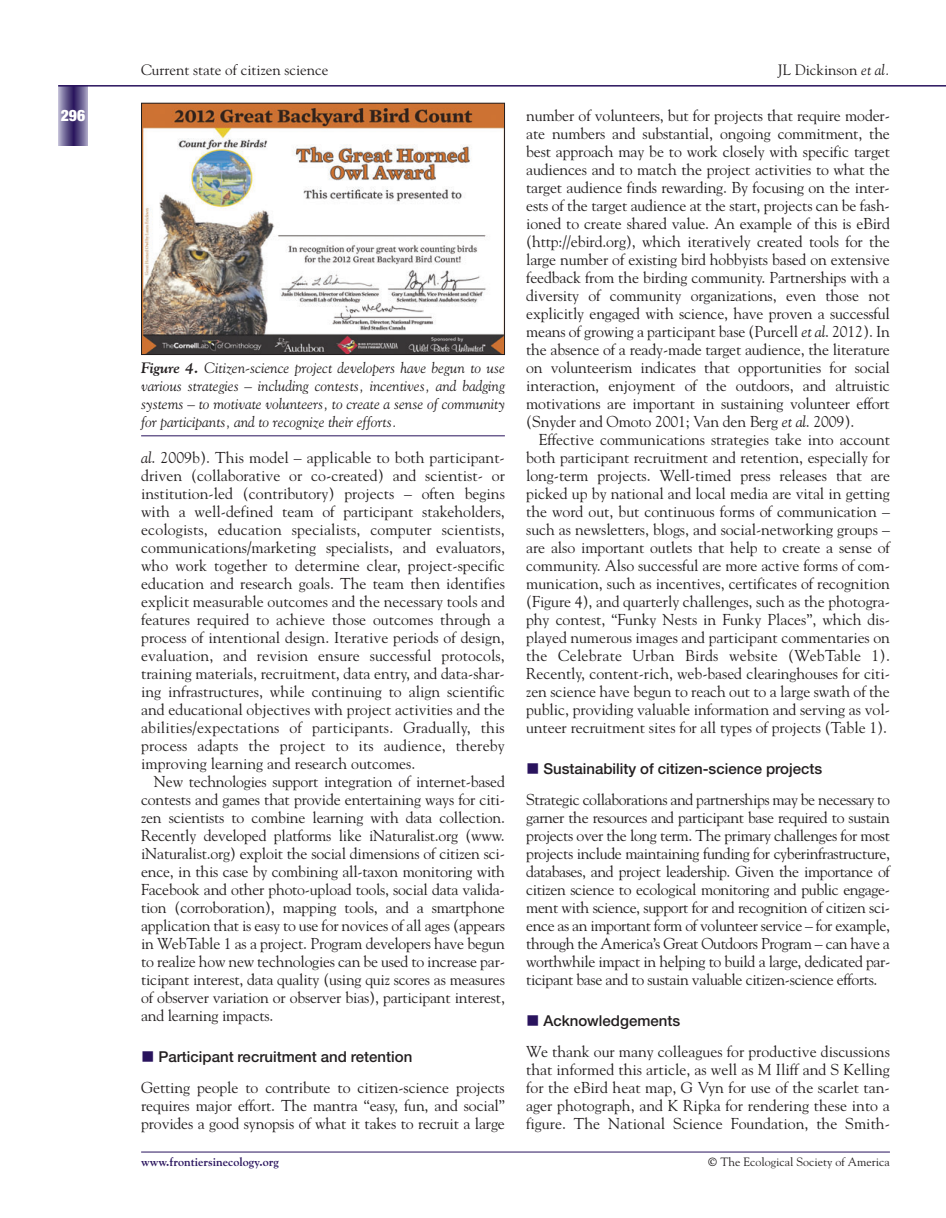
<style>
.page{position:relative;width:946px;height:1218px;background:#fff}
.page>*{position:absolute;margin:0;border:0;box-sizing:border-box;transform-origin:0 0}
.t1{font:15.75px/18px "Goudy";letter-spacing:-.01em;color:#231f20;text-align:justify}
.t2{font:900 condensed 15.75px "Helvetica Neue";color:#fff}
.t3{font:italic 15px/18px "Goudy";color:#231f20;text-align:justify}
.t4{font:500 15px "Helvetica Neue";color:#231f20}
.t5{font:15px "Goudy";color:#231f20}
.t6{font:12px "Goudy";color:#231f20}
.t7{font:700 12px "Goudy";color:#29135d}
.s1{font-style:italic}
.s2{font-weight:700}
.s3{color:#29135d}
</style>
<div class="page">
<svg style="left:58px;top:87px;width:30px;height:58px;background:#6c6192"></svg>
<hr style="left:58px;top:85px;width:887px;height:2px;background:#29135d">
<hr style="left:141px;top:1151px;width:748px;height:1px;background:#29135d">
<hr style="left:141px;top:435px;width:364px;height:1px;background:#29135d">
<img style="left:143px;top:105px;width:360px;height:248px">
<div style="left:141px;top:103px;width:364px;height:252px;border:1px solid #231f20"></div>
<p class="t2" style="left:61px;top:110px;width:26px">296</p>
<p class="t5" style="left:141px;top:64px;width:189px">Current state of citizen science</p>
<p class="t5" style="left:777px;top:64px;width:114px">JL Dickinson <span class="s1">et al.</span></p>
<p class="t3" style="left:141px;top:360px;width:365px"><span class="s2">Figure 4.</span> Citizen-science project developers have begun to use various strategies – including contests, incentives, and badging systems – to motivate volunteers, to create a sense of community for participants, and to recognize their efforts.</p>
<p class="t1" style="left:141px;top:450px;width:365px"><span class="s1">al</span>. 2009b). This model – applicable to both participant&shy;driven (collaborative or co-created) and scientist- or institution-led (contributory) projects – often begins with a well-defined team of participant stakeholders, ecologists, education specialists, computer scientists, communications/marketing specialists, and evaluators, who work together to determine clear, project-specific education and research goals. The team then identifies explicit measurable outcomes and the necessary tools and features required to achieve those outcomes through a process of intentional design. Iterative periods of design, evaluation, and revision ensure successful protocols, training materials, recruitment, data entry, and data-shar&shy;ing infrastructures, while continuing to align scientific and educational objectives with project activities and the abilities/expectations of participants. Gradually, this process adapts the project to its audience, thereby improving learning and research outcomes.</p>
<p class="t1" style="left:141px;top:774px;width:365px;text-indent:13px">New technologies support integration of internet-based contests and games that provide entertaining ways for citi&shy;zen scientists to combine learning with data collection.<br>Recently developed platforms like iNaturalist.org (www. iNaturalist.org) exploit the social dimensions of citizen sci&shy;ence, in this case by combining all-taxon monitoring with Facebook and other photo-upload tools, social data valida&shy;tion (corroboration), mapping tools, and a smartphone application that is easy to use for novices of all ages (appears in WebTable 1 as a project. Program developers have begun to realize how new technologies can be used to increase par&shy;ticipant interest, data quality (using quiz scores as measures of observer variation or observer bias), participant interest, and learning impacts.</p>
<p class="t4" style="left:141px;top:1051px;width:273px"><span class="s3">■</span> Participant recruitment and retention</p>
<p class="t1" style="left:141px;top:1080px;width:365px">Getting people to contribute to citizen-science projects requires major effort. The mantra “easy, fun, and social” provides a good synopsis of what it takes to recruit a large</p>
<p class="t1" style="left:526px;top:108px;width:365px">number of volunteers, but for projects that require moder&shy;ate numbers and substantial, ongoing commitment, the best approach may be to work closely with specific target audiences and to match the project activities to what the target audience finds rewarding. By focusing on the inter&shy;ests of the target audience at the start, projects can be fash&shy;ioned to create shared value. An example of this is eBird (http://ebird.org), which iteratively created tools for the large number of existing bird hobbyists based on extensive feedback from the birding community. Partnerships with a diversity of community organizations, even those not explicitly engaged with science, have proven a successful means of growing a participant base (Purcell <span class="s1">et al</span>. 2012). In the absence of a ready-made target audience, the literature on volunteerism indicates that opportunities for social interaction, enjoyment of the outdoors, and altruistic motivations are important in sustaining volunteer effort (Snyder and Omoto 2001; Van den Berg <span class="s1">et al</span>. 2009).</p>
<p class="t1" style="left:526px;top:432px;width:365px;text-indent:13px">Effective communications strategies take into account both participant recruitment and retention, especially for long-term projects. Well-timed press releases that are picked up by national and local media are vital in getting the word out, but continuous forms of communication – such as newsletters, blogs, and social-networking groups – are also important outlets that help to create a sense of community. Also successful are more active forms of com&shy;munication, such as incentives, certificates of recognition (Figure 4), and quarterly challenges, such as the photogra&shy;phy contest, “Funky Nests in Funky Places”, which dis&shy;played numerous images and participant commentaries on the Celebrate Urban Birds website (WebTable 1).<br>Recently, content-rich, web-based clearinghouses for citi&shy;zen science have begun to reach out to a large swath of the public, providing valuable information and serving as vol&shy;unteer recruitment sites for all types of projects (Table 1).</p>
<p class="t4" style="left:526px;top:763px;width:297px"><span class="s3">■</span> Sustainability of citizen-science projects</p>
<p class="t1" style="left:526px;top:792px;width:365px">Strategic collaborations and partnerships may be necessary to garner the resources and participant base required to sustain projects over the long term. The primary challenges for most projects include maintaining funding for cyberinfrastructure, databases, and project leadership. Given the importance of citizen science to ecological monitoring and public engage&shy;ment with science, support for and recognition of citizen sci&shy;ence as an important form of volunteer service – for example, through the America’s Great Outdoors Program – can have a worthwhile impact in helping to build a large, dedicated par&shy;ticipant base and to sustain valuable citizen-science efforts.</p>
<p class="t4" style="left:526px;top:1015px;width:155px"><span class="s3">■</span> Acknowledgements</p>
<p class="t1" style="left:526px;top:1044px;width:365px">We thank our many colleagues for productive discussions that informed this article, as well as M Iliff and S Kelling for the eBird heat map, G Vyn for use of the scarlet tan&shy;ager photograph, and K Ripka for rendering these into a figure. The National Science Foundation, the Smith-</p>
<p class="t7" style="left:141px;top:1157px;width:139px">www.frontiersinecology.org</p>
<p class="t6" style="left:708px;top:1157px;width:183px"><span class="s2">©</span> The Ecological Society of America</p>
</div>
